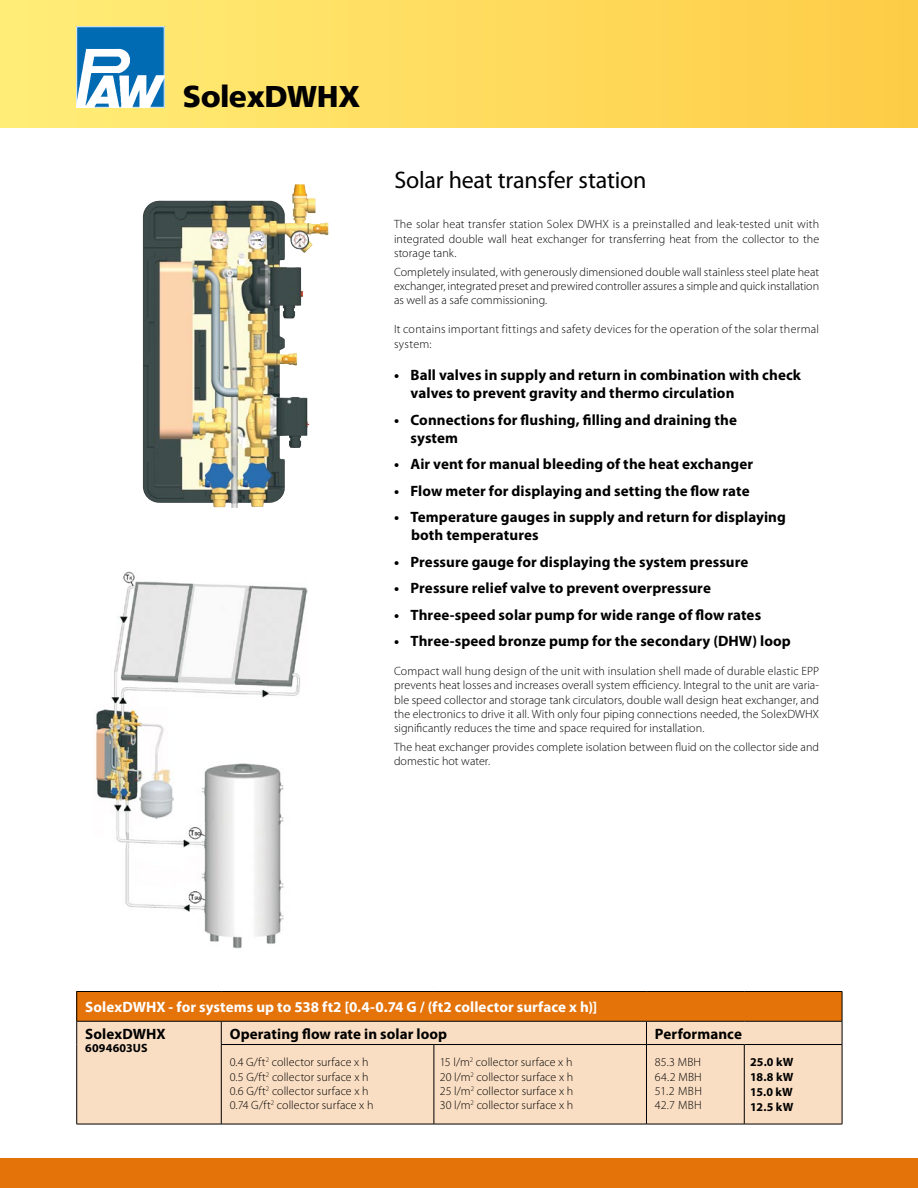
<style>
.page{position:relative;width:918px;height:1188px;background:#fff}
.page>*{position:absolute;margin:0;border:0;box-sizing:border-box;transform-origin:0 0}
.t1{font:700 31.5px "Frutus T";letter-spacing:-.01em;color:#000}
.t2{font:24px "Myriad Pro";letter-spacing:-.01em;color:#000}
.t3{font:700 15px/18px "Myriad Pro";letter-spacing:.005em;color:#000}
.t4{font:700 15px "Myriad Pro";letter-spacing:.005em;color:#fff}
.t5{font:300 12px/14.4px "Myriad Pro";letter-spacing:.01em;color:#000;text-align:justify}
.t6{font:700 12px/15px "Myriad Pro";letter-spacing:.015em;color:#000;text-align:justify}
</style>
<div class="page">
<div style="left:0;top:0;width:918px;height:128px;background:linear-gradient(to right,#feed7b,#ffcc46)"></div>
<img style="left:79px;top:29px;width:83px;height:76px">
<div style="left:77px;top:27px;width:87px;height:80px;border:1px solid #fff"></div>
<div style="left:0;top:1158px;width:918px;height:30px;background:#e4730a"></div>
<img style="left:143px;top:184px;width:152px;height:315px">
<img style="left:95px;top:572px;width:212px;height:376px">
<div style="left:77px;top:992px;width:765px;height:29px;background:#e4730a"></div>
<div style="left:77px;top:1022px;width:765px;height:102px;background:#fadec3"></div>
<hr style="left:77px;top:1021px;width:144px;height:1px;background:#000">
<hr style="left:221px;top:1021px;width:213px;height:1px;background:#000">
<hr style="left:434px;top:1021px;width:212px;height:1px;background:#000">
<hr style="left:646px;top:1021px;width:98px;height:1px;background:#000">
<hr style="left:744px;top:1021px;width:98px;height:1px;background:#000">
<svg style="left:221px;top:1021px;width:1px;height:23px"></svg>
<hr style="left:221px;top:1045px;width:1px;height:79px;background:#000">
<hr style="left:434px;top:1045px;width:1px;height:79px;background:#000">
<svg style="left:646px;top:1021px;width:1px;height:23px"></svg>
<hr style="left:646px;top:1045px;width:1px;height:79px;background:#000">
<hr style="left:221px;top:1044px;width:213px;height:1px;background:#000">
<hr style="left:434px;top:1044px;width:212px;height:1px;background:#000">
<hr style="left:646px;top:1044px;width:98px;height:1px;background:#000">
<hr style="left:744px;top:1044px;width:98px;height:1px;background:#000">
<hr style="left:77px;top:991px;width:144px;height:1px;background:#000">
<hr style="left:221px;top:991px;width:213px;height:1px;background:#000">
<hr style="left:434px;top:991px;width:212px;height:1px;background:#000">
<hr style="left:646px;top:991px;width:98px;height:1px;background:#000">
<hr style="left:744px;top:991px;width:98px;height:1px;background:#000">
<svg style="left:76px;top:992px;width:1px;height:53px"></svg>
<hr style="left:76px;top:1045px;width:1px;height:79px;background:#000">
<hr style="left:77px;top:1124px;width:144px;height:1px;background:#000">
<svg style="left:842px;top:992px;width:1px;height:52px"></svg>
<hr style="left:744px;top:1045px;width:1px;height:79px;background:#000">
<hr style="left:842px;top:1045px;width:1px;height:79px;background:#000">
<hr style="left:221px;top:1124px;width:213px;height:1px;background:#000">
<hr style="left:434px;top:1124px;width:212px;height:1px;background:#000">
<hr style="left:646px;top:1124px;width:98px;height:1px;background:#000">
<hr style="left:744px;top:1124px;width:98px;height:1px;background:#000">
<h1 class="t1" style="left:183px;top:78px;width:179px">SolexDWHX</h1>
<h2 class="t2" style="left:394px;top:165px;width:254px">Solar heat transfer station</h2>
<p class="t5" style="left:394px;top:217px;width:427px">The solar heat transfer station Solex DWHX is a preinstalled and leak-tested unit with integrated double wall heat exchanger for transferring heat from the collector to the storage tank.</p>
<p class="t5" style="left:394px;top:264px;width:427px">Completely insulated, with generously dimensioned double wall stainless steel plate heat exchanger, integrated preset and prewired controller assures a simple and quick installation as well as a safe commissioning.</p>
<p class="t5" style="left:394px;top:322px;width:427px">It contains important fittings and safety devices for the operation of the solar thermal system:</p>
<p class="t3" style="left:411px;top:365px;width:392px;text-indent:-16px">• Ball valves in supply and return in combination with check valves to prevent gravity and thermo circulation</p>
<p class="t3" style="left:411px;top:410px;width:328px;text-indent:-16px">• Connections for flushing, filling and draining the system</p>
<p class="t3" style="left:394px;top:454px;width:361px">• Air vent for manual bleeding of the heat exchanger</p>
<p class="t3" style="left:394px;top:481px;width:357px">• Flow meter for displaying and setting the flow rate</p>
<p class="t3" style="left:411px;top:507px;width:376px;text-indent:-17px">• Temperature gauges in supply and return for displaying both temperatures</p>
<p class="t3" style="left:394px;top:552px;width:356px">• Pressure gauge for displaying the system pressure</p>
<p class="t3" style="left:394px;top:578px;width:318px">• Pressure relief valve to prevent overpressure</p>
<p class="t3" style="left:394px;top:605px;width:369px">• Three-speed solar pump for wide range of flow rates</p>
<p class="t3" style="left:394px;top:632px;width:398px">• Three-speed bronze pump for the secondary (DHW) loop</p>
<p class="t5" style="left:394px;top:664px;width:427px">Compact wall hung design of the unit with insulation shell made of durable elastic EPP prevents heat losses and increases overall system efficiency. Integral to the unit are varia&shy;ble speed collector and storage tank circulators, double wall design heat exchanger, and the electronics to drive it all. With only four piping connections needed, the SolexDWHX significantly reduces the time and space required for installation.</p>
<p class="t5" style="left:394px;top:740px;width:427px">The heat exchanger provides complete isolation between fluid on the collector side and domestic hot water.</p>
<p class="t4" style="left:85px;top:997px;width:514px">SolexDWHX - for systems up to 538 ft2 [0.4-0.74 G / (ft2 collector surface x h)]</p>
<p class="t3" style="left:85px;top:1024px;width:82px">SolexDWHX</p>
<p class="t6" style="left:85px;top:1040px;width:64px">6094603US</p>
<p class="t3" style="left:230px;top:1024px;width:219px">Operating flow rate in solar loop</p>
<p class="t3" style="left:655px;top:1024px;width:88px">Performance</p>
<p class="t5" style="left:230px;top:1055px;width:145px;text-align:left">0.4 G/ft<sup>2</sup> collector surface x h<br>0.5 G/ft<sup>2</sup> collector surface x h<br>0.6 G/ft<sup>2</sup> collector surface x h<br>0.74 G/ft<sup>2</sup> collector surface x h</p>
<p class="t5" style="left:440px;top:1055px;width:135px">15 l/m<sup>2</sup> collector surface x h 20 l/m<sup>2</sup> collector surface x h 25 l/m<sup>2</sup> collector surface x h 30 l/m<sup>2</sup> collector surface x h</p>
<p class="t5" style="left:655px;top:1055px;width:49px">85.3 MBH 64.2 MBH 51.2 MBH 42.7 MBH</p>
<p class="t6" style="left:750px;top:1054px;width:45px">25.0 kW 18.8 kW 15.0 kW 12.5 kW</p>
</div>
